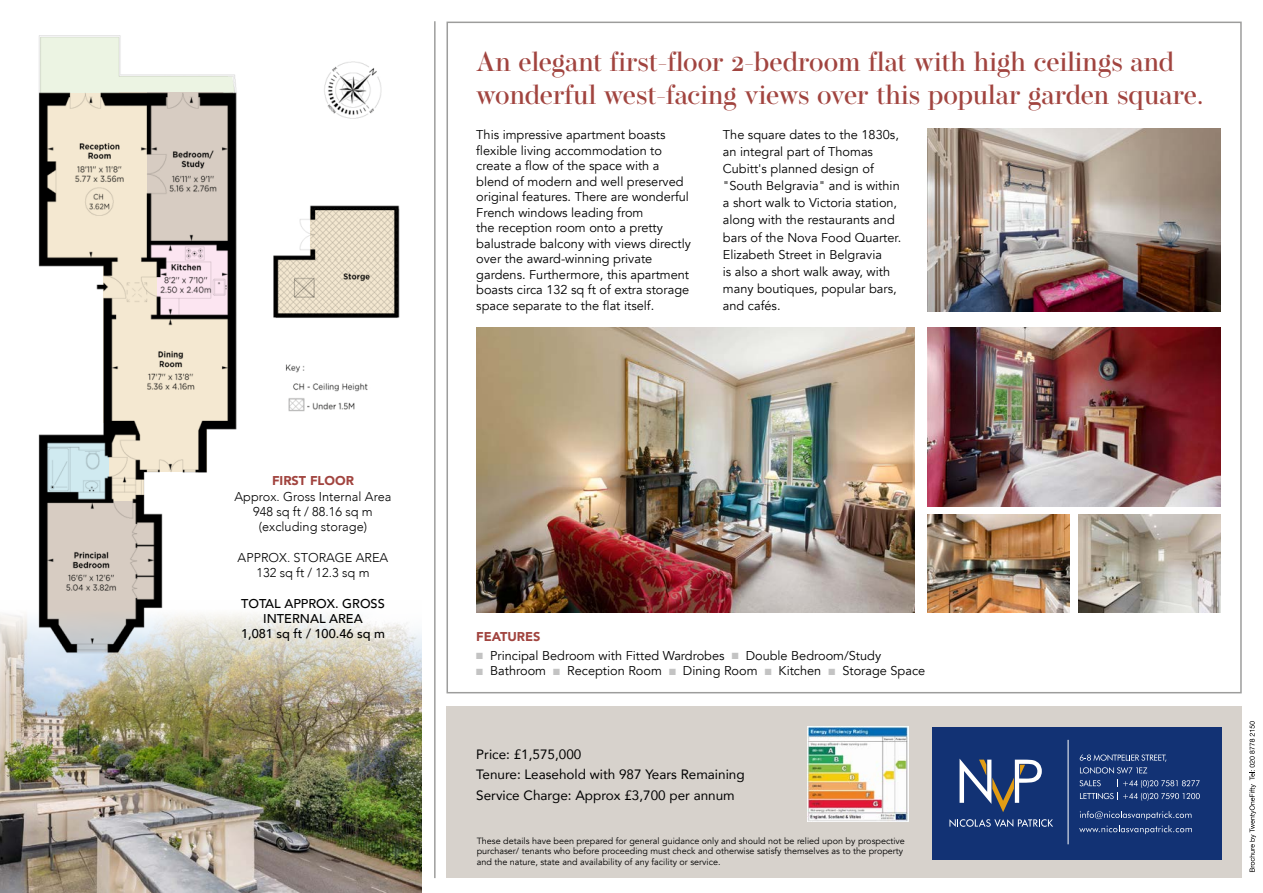
<style>
.page{position:relative;width:1263px;height:893px;background:#fff}
.page>*{position:absolute;margin:0;border:0;box-sizing:border-box;transform-origin:0 0}
.t1{font:500 27.45px/32.8px "Operetta 12";color:#a1443f}
.t2{font:13.5px/20.7px "Avenir";color:#000}
.t3{font:12.75px/15.5px "Avenir";color:#000}
.t4{font:300 12.75px/15.3px "Avenir";color:#000;text-align:center}
.t5{font:500 12.75px/15.3px "Avenir";color:#000;text-align:center}
.t6{font:900 12.75px "Avenir";color:#a1443f}
.t7{font:9px/10.8px "Avenir";color:#000}
.s1{color:#c3c3c3}
</style>
<div class="page">
<div style="left:446px;top:707px;width:796px;height:171px;background:#d7d2cc"></div>
<svg style="left:1249px;top:721px;width:7px;height:151px"></svg>
<div style="left:932px;top:727px;width:290px;height:133px;background:#123274"></div>
<svg style="left:1079px;top:754px;width:121px;height:47px"></svg>
<svg style="left:1079px;top:811px;width:113px;height:23px"></svg>
<hr style="left:1068px;top:740px;width:1px;height:104px;background:#fff">
<svg style="left:949px;top:819px;width:104px;height:8px"></svg>
<svg style="left:959px;top:759px;width:83px;height:53px"></svg>
<img style="left:807px;top:727px;width:102px;height:94px">
<img style="left:927px;top:129px;width:293px;height:183px">
<img style="left:476px;top:327px;width:438px;height:285px">
<img style="left:927px;top:327px;width:293px;height:179px">
<img style="left:927px;top:514px;width:142px;height:98px">
<img style="left:1078px;top:514px;width:142px;height:98px">
<img style="left:0;top:614px;width:422px;height:279px">
<hr style="left:434px;top:21px;width:2px;height:857px;background:#9d9d9c">
<img style="left:33px;top:35px;width:383px;height:620px">
<p class="t6" style="left:272px;top:470px;width:83px">FIRST FLOOR</p>
<p class="t4" style="left:235px;top:489px;width:158px">Approx. Gross Internal Area<br>948 sq ft / 88.16 sq m (excluding storage)</p>
<p class="t4" style="left:238px;top:550px;width:152px">APPROX. STORAGE AREA<br>132 sq ft / 12.3 sq m</p>
<p class="t5" style="left:241px;top:595px;width:145px">TOTAL APPROX. GROSS<br>INTERNAL AREA<br>1,081 sq ft / 100.46 sq m</p>
<h1 class="t1" style="left:476px;top:45px;width:729px">An elegant first-floor 2-bedroom flat with high ceilings and wonderful west-facing views over this popular garden square.</h1>
<p class="t3" style="left:476px;top:128px;width:216px">This impressive apartment boasts flexible living accommodation to create a flow of the space with a blend of modern and well preserved original features. There are wonderful French windows leading from<br>the reception room onto a pretty balustrade balcony with views directly over the award-winning private gardens. Furthermore, this apartment boasts circa 132 sq ft of extra storage space separate to the flat itself.</p>
<p class="t3" style="left:723px;top:127px;width:180px;line-height:17px">The square dates to the 1830s, an integral part of Thomas<br>Cubitt's planned design of "South Belgravia" and is within a short walk to Victoria station, along with the restaurants and bars of the Nova Food Quarter.<br>Elizabeth Street in Belgravia<br>is also a short walk away, with many boutiques, popular bars, and cafés.</p>
<p class="t6" style="left:476px;top:625px;width:66px">FEATURES</p>
<p class="t3" style="left:476px;top:648px;width:406px"><span class="s1">■</span> Principal Bedroom with Fitted Wardrobes <span class="s1">■</span> Double Bedroom/Study</p>
<p class="t3" style="left:476px;top:663px;width:450px"><span class="s1">■</span> Bathroom <span class="s1">■</span> Reception Room <span class="s1">■</span> Dining Room <span class="s1">■</span> Kitchen <span class="s1">■</span> Storage Space</p>
<p class="t2" style="left:476px;top:743px;width:270px">Price: £1,575,000<br>Tenure: Leasehold with 987 Years Remaining<br>Service Charge: Approx £3,700 per annum</p>
<p class="t7" style="left:477px;top:835px;width:430px">These details have been prepared for general guidance only and should not be relied upon by prospective purchaser/ tenants who before proceeding must check and otherwise satisfy themselves as to the property and the nature, state and availability of any facility or service.</p>
</div>
